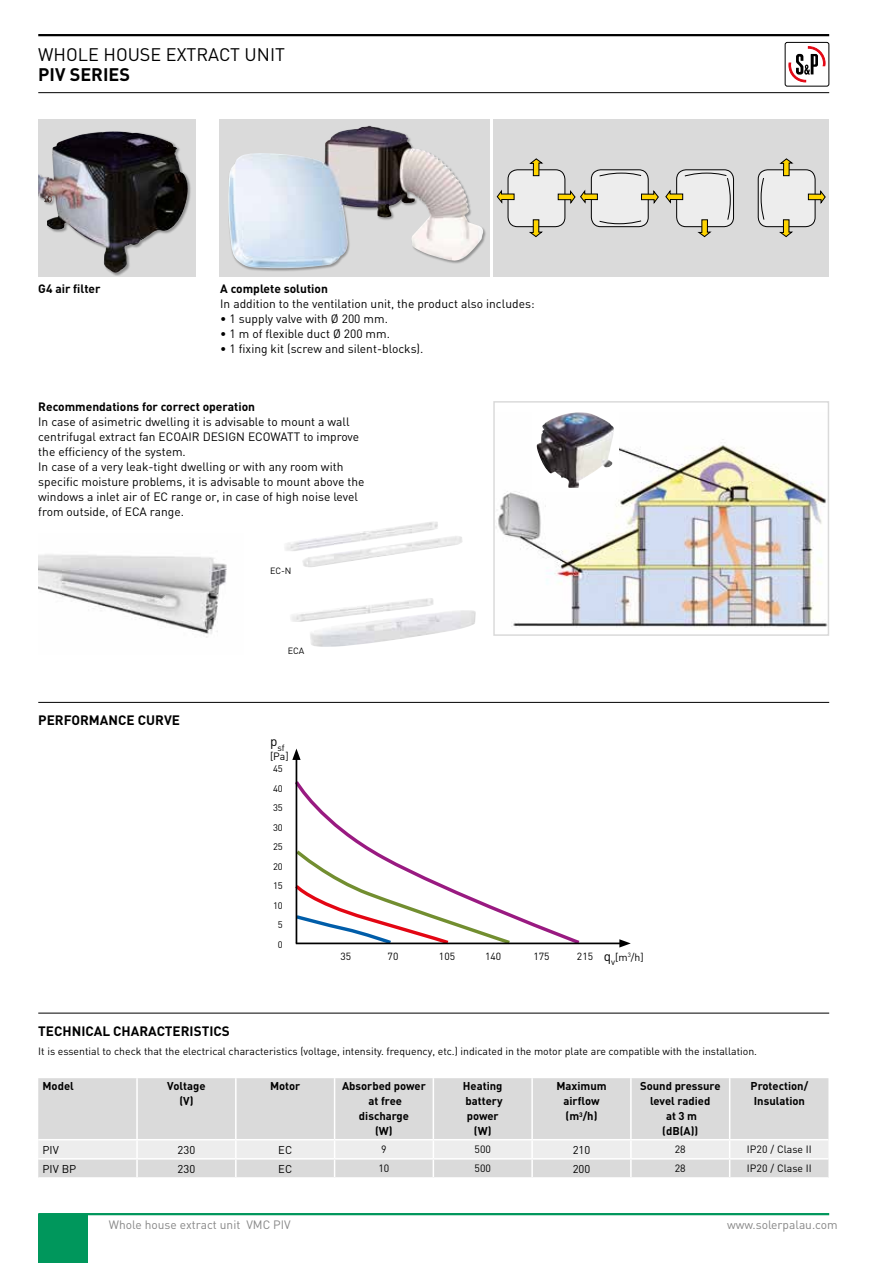
<style>
.page{position:relative;width:893px;height:1263px;background:#fff}
.page>*{position:absolute;margin:0;border:0;box-sizing:border-box;transform-origin:0 0}
.t1{font:18px "DIN";color:#000}
.t2{font:700 18px "DIN";color:#000}
.t3{font:700 13.5px "DIN";color:#000}
.t4{font:12px/15px "DIN";color:#000}
.t5{font:700 12px "DIN";color:#000}
.t6{font:12px "DIN";color:#878787}
.t7{font:700 11.25px/15px "DIN";color:#000;text-align:center}
.t8{font:11.25px "DIN";color:#000}
.t9{font:10.5px "DIN";color:#000}
.t10{font:10.35px "DIN";color:#000}
.t11{font:9.45px/19.5px "DIN";color:#000;text-align:center}
.t12{font:9px "DIN";color:#000}
.s1{font-size:13.5px}
</style>
<div class="page">
<hr style="left:38px;top:1213px;width:791px;height:2px;background:#00975c">
<div style="left:38px;top:1214px;width:49px;height:49px;background:#00975c"></div>
<hr style="left:38px;top:34px;width:791px;height:2px;background:#000">
<hr style="left:38px;top:92px;width:791px;height:1px;background:#000">
<svg style="left:788px;top:47px;width:38px;height:36px"></svg>
<div style="left:785px;top:42px;width:44px;height:44px;border:1px solid #000;border-radius:2px"></div>
<div style="left:493px;top:119px;width:336px;height:157px;background:#dadada"></div>
<div style="left:219px;top:119px;width:271px;height:157px;background:#dadada"></div>
<div style="left:228px;top:125px;width:258px;height:146px;background:#000;opacity:.33"></div>
<img style="left:228px;top:126px;width:256px;height:143px">
<div style="left:38px;top:119px;width:158px;height:157px;background:#dadada"></div>
<div style="left:38px;top:131px;width:153px;height:145px;background:#000;opacity:.33"></div>
<img style="left:52px;top:132px;width:60px;height:38px">
<div style="left:38px;top:1078px;width:790px;height:61px;background:#dadada"></div>
<hr style="left:136px;top:1078px;width:2px;height:61px;background:#fff">
<hr style="left:235px;top:1078px;width:2px;height:61px;background:#fff">
<hr style="left:334px;top:1078px;width:1px;height:61px;background:#fff">
<hr style="left:433px;top:1078px;width:1px;height:61px;background:#fff">
<hr style="left:531px;top:1078px;width:2px;height:61px;background:#fff">
<hr style="left:630px;top:1078px;width:2px;height:61px;background:#fff">
<hr style="left:729px;top:1078px;width:1px;height:61px;background:#fff">
<svg style="left:38px;top:1141px;width:790px;height:36px;background:#e4e4e4"></svg>
<hr style="left:38px;top:1013px;width:791px;height:1px;background:#000">
<div style="left:508px;top:170px;width:57px;height:57px;background:#ededed;border-radius:9px"></div>
<div style="left:508px;top:169px;width:57px;height:58px;border:1px solid #000;border-radius:9px"></div>
<svg style="left:528px;top:158px;width:16px;height:18px"></svg>
<svg style="left:528px;top:219px;width:16px;height:19px"></svg>
<svg style="left:496px;top:189px;width:19px;height:16px"></svg>
<div style="left:591px;top:170px;width:57px;height:57px;background:#ededed;border-radius:9px"></div>
<div style="left:591px;top:169px;width:58px;height:58px;border:1px solid #000;border-radius:9px"></div>
<svg style="left:557px;top:189px;width:41px;height:16px"></svg>
<svg style="left:641px;top:189px;width:18px;height:16px"></svg>
<svg style="left:599px;top:172px;width:43px;height:5px"></svg>
<svg style="left:599px;top:220px;width:43px;height:5px"></svg>
<div style="left:677px;top:170px;width:56px;height:57px;background:#ededed;border-radius:9px"></div>
<div style="left:676px;top:169px;width:58px;height:58px;border:1px solid #000;border-radius:9px"></div>
<svg style="left:665px;top:172px;width:66px;height:66px"></svg>
<div style="left:758px;top:170px;width:57px;height:57px;background:#ededed;border-radius:9px"></div>
<div style="left:758px;top:169px;width:57px;height:58px;border:1px solid #000;border-radius:9px"></div>
<svg style="left:779px;top:158px;width:15px;height:18px"></svg>
<svg style="left:778px;top:219px;width:16px;height:19px"></svg>
<svg style="left:808px;top:189px;width:18px;height:16px"></svg>
<svg style="left:760px;top:178px;width:5px;height:42px"></svg>
<img style="left:38px;top:554px;width:189px;height:84px">
<img style="left:493px;top:401px;width:336px;height:235px">
<hr style="left:38px;top:702px;width:791px;height:1px;background:#000">
<svg style="left:295px;top:779px;width:287px;height:166px"></svg>
<svg style="left:295px;top:848px;width:218px;height:97px"></svg>
<hr style="left:296px;top:757px;width:1px;height:186px;background:#000">
<svg style="left:292px;top:748px;width:9px;height:12px"></svg>
<hr style="left:296px;top:942px;width:326px;height:2px;background:#000">
<svg style="left:619px;top:939px;width:12px;height:8px"></svg>
<img style="left:285px;top:522px;width:178px;height:45px">
<img style="left:291px;top:598px;width:185px;height:49px">
<h1 class="t1" style="left:38px;top:43px;width:248px">WHOLE HOUSE EXTRACT UNIT</h1>
<h1 class="t2" style="left:38px;top:62px;width:93px">PIV SERIES</h1>
<p class="t5" style="left:38px;top:281px;width:64px">G4 air filter</p>
<p class="t5" style="left:220px;top:281px;width:109px">A complete solution</p>
<p class="t4" style="left:220px;top:296px;width:316px">In addition to the ventilation unit, the product also includes:</p>
<p class="t4" style="left:220px;top:311px;width:169px">• 1 supply valve with Ø 200 mm.</p>
<p class="t4" style="left:220px;top:326px;width:171px">• 1 m of flexible duct Ø 200 mm.</p>
<p class="t4" style="left:220px;top:341px;width:205px">• 1 fixing kit (screw and silent-blocks).</p>
<p class="t5" style="left:38px;top:399px;width:218px">Recommendations for correct operation</p>
<p class="t4" style="left:38px;top:414px;width:328px">In case of asimetric dwelling it is advisable to mount a wall centrifugal extract fan ECOAIR DESIGN ECOWATT to improve the efficiency of the system.<br>In case of a very leak-tight dwelling or with any room with specific moisture problems, it is advisable to mount above the windows a inlet air of EC range or, in case of high noise level from outside, of ECA range.</p>
<p class="t12" style="left:270px;top:565px;width:23px">EC-N</p>
<p class="t3" style="left:38px;top:711px;width:143px">PERFORMANCE CURVE</p>
<p class="t3" style="left:38px;top:1022px;width:193px">TECHNICAL CHARACTERISTICS</p>
<p class="t12" style="left:288px;top:645px;width:18px">ECA</p>
<p class="t12" style="left:270px;top:742px;width:16px"><sup>p</sup>sf</p>
<p class="t9" style="left:270px;top:750px;width:20px">[Pa]</p>
<p class="t11" style="left:273px;top:759px;width:11px">45<br>40<br>35<br>30<br>25<br>20<br>15<br>10<br>5<br>0</p>
<p class="t10" style="left:340px;top:950px;width:12px">35</p>
<p class="t10" style="left:388px;top:950px;width:12px">70</p>
<p class="t10" style="left:439px;top:950px;width:18px">105</p>
<p class="t10" style="left:485px;top:950px;width:18px">140</p>
<p class="t10" style="left:533px;top:950px;width:18px">175</p>
<p class="t10" style="left:577px;top:950px;width:18px">215</p>
<p class="t9" style="left:604px;top:950px;width:42px"><span class="s1">q</span><sub>v</sub>[m<sup>3</sup>/h]</p>
<p class="t9" style="left:38px;top:1045px;width:720px">It is essential to check that the electrical characteristics (voltage, intensity. frequency, etc.) indicated in the motor plate are compatible with the installation.</p>
<p class="t7" style="left:43px;top:1078px;width:33px">Model</p>
<p class="t7" style="left:167px;top:1078px;width:40px">Voltage (V)</p>
<p class="t7" style="left:270px;top:1078px;width:32px">Motor</p>
<p class="t7" style="left:342px;top:1078px;width:85px">Absorbed power at free discharge<br>(W)</p>
<p class="t7" style="left:463px;top:1078px;width:41px">Heating battery power (W)</p>
<p class="t7" style="left:556px;top:1078px;width:52px">Maximum airflow (m<sup>3</sup>/h)</p>
<p class="t7" style="left:640px;top:1078px;width:82px">Sound pressure level radied<br>at 3 m<br>(dB(A))</p>
<p class="t7" style="left:751px;top:1078px;width:59px;text-align:left">Protection/<br>Insulation</p>
<p class="t8" style="left:43px;top:1143px;width:18px">PIV</p>
<p class="t8" style="left:178px;top:1143px;width:19px">230</p>
<p class="t8" style="left:278px;top:1143px;width:15px">EC</p>
<p class="t9" style="left:381px;top:1143px;width:7px">9</p>
<p class="t9" style="left:474px;top:1143px;width:18px">500</p>
<p class="t8" style="left:573px;top:1143px;width:19px">210</p>
<p class="t9" style="left:675px;top:1143px;width:12px">28</p>
<p class="t9" style="left:747px;top:1143px;width:66px">IP20 / Clase II</p>
<p class="t8" style="left:43px;top:1162px;width:35px">PIV BP</p>
<p class="t8" style="left:178px;top:1162px;width:19px">230</p>
<p class="t8" style="left:278px;top:1162px;width:15px">EC</p>
<p class="t9" style="left:378px;top:1162px;width:12px">10</p>
<p class="t9" style="left:474px;top:1162px;width:18px">500</p>
<p class="t8" style="left:573px;top:1162px;width:19px">200</p>
<p class="t9" style="left:675px;top:1162px;width:12px">28</p>
<p class="t9" style="left:747px;top:1162px;width:66px">IP20 / Clase II</p>
<p class="t6" style="left:109px;top:1217px;width:184px">Whole house extract unit VMC PIV</p>
<p class="t6" style="left:727px;top:1217px;width:112px">www.solerpalau.com</p>
</div>
